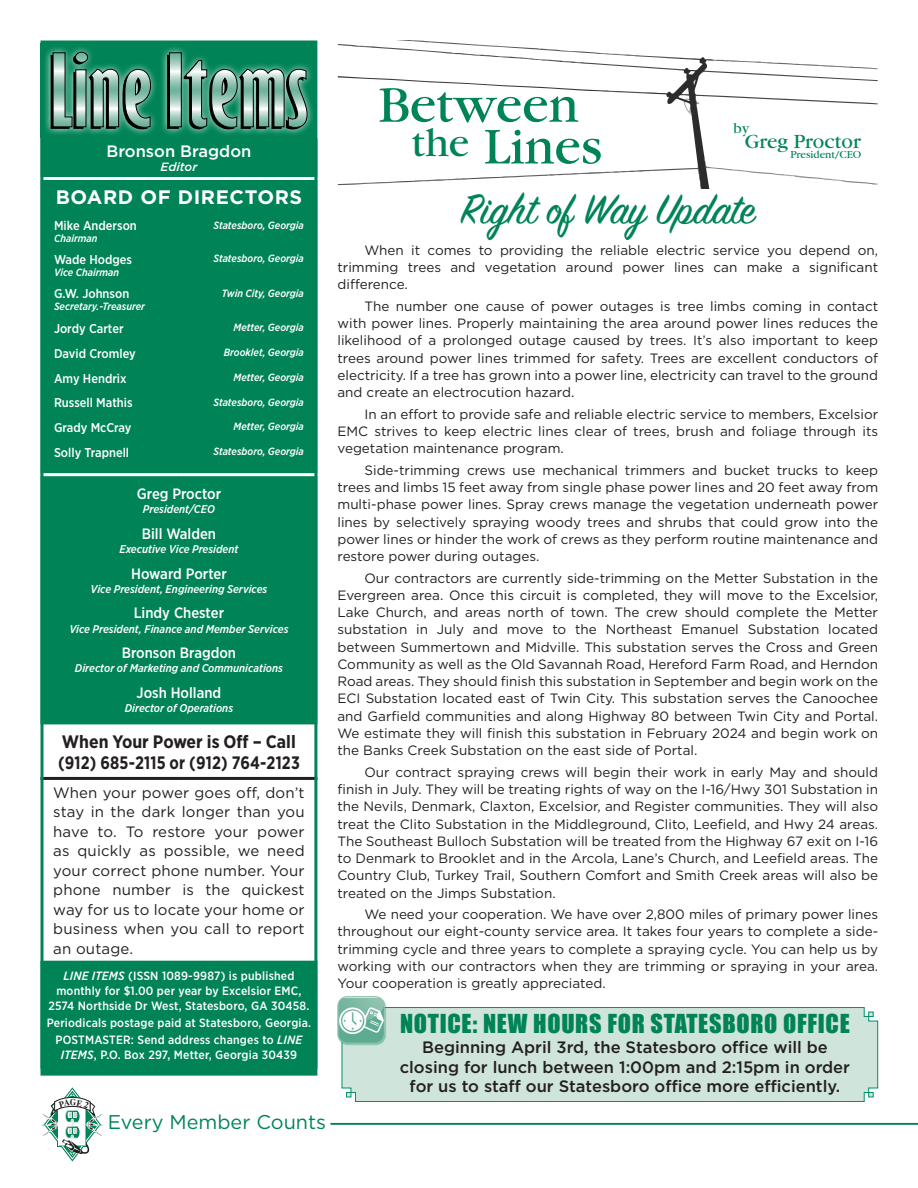
<style>
.page{position:relative;width:918px;height:1188px;background:#fff}
.page>*{position:absolute;margin:0;border:0;box-sizing:border-box;transform-origin:0 0}
.t1{font:53.7px/41.7px "Garamond";color:#008457}
.BTL-Heading{font:46.5px "Sign Painter House Script";color:#008457}
.t2{font:24px "Impact";letter-spacing:.03em;color:#008457}
.t3{font:21.15px "Garamond";color:#008457}
.t4{font:19.8px "Gotham";color:#008457}
.t5{font:700 19.5px "Gotham";letter-spacing:.03em;color:#fff}
.t6{font:700 18px "Gotham Narrow";color:#231f20;scale:.91 1}
.t7{font:700 18px "Gotham Narrow";color:#231f20}
.t8{font:500 16.5px/19.5px "Gotham";color:#231f20;text-align:center}
.t9{font:500 16.5px "Gotham";color:#fff}
.t10{font:15px/19.5px "Gotham";letter-spacing:.01em;color:#231f20;text-align:justify}
.LI-Name{font:500 15px "Gotham Narrow";color:#fff}
.t11{font:15px "Garamond";color:#008457}
.BTL-Text{font:13.5px/17.2px "Gotham";color:#231f20;text-align:justify}
.t12{font:500 12.75px "Gotham Narrow";color:#fff}
.t13{font:500 12px/15px "Gotham Narrow";letter-spacing:.015em;color:#fff;text-align:center}
.t14{font:italic 500 12px "Gotham";color:#fff}
.LI-Position{font:italic 500 11.25px "Gotham Narrow";color:#fff}
.t15{font:11.25px "Garamond";color:#008457}
.LI-Position-2{font:italic 500 10.5px "Gotham Narrow";color:#fff}
.s1{font-style:italic}
.s2{font-size:41.7px}
</style>
<div class="page">
<hr style="left:330px;top:1123px;width:588px;height:2px;background:#008457">
<svg style="left:338px;top:40px;width:540px;height:149px"></svg>
<div style="left:40px;top:44px;width:277px;height:94px;background:#008457"></div>
<div style="left:44px;top:138px;width:269px;height:931px;background:#008457"></div>
<svg style="left:44px;top:724px;width:269px;height:237px"></svg>
<hr style="left:40px;top:177px;width:139px;height:3px;background:#fff">
<hr style="left:179px;top:177px;width:138px;height:3px;background:#fff">
<hr style="left:40px;top:473px;width:139px;height:3px;background:#fff">
<hr style="left:179px;top:473px;width:138px;height:3px;background:#fff">
<hr style="left:40px;top:777px;width:139px;height:3px;background:#231f20">
<hr style="left:179px;top:777px;width:138px;height:3px;background:#231f20">
<div style="left:43px;top:45px;width:272px;height:92px;background:#fff;opacity:.8"></div>
<svg style="left:167px;top:52px;width:140px;height:78px"></svg>
<svg style="left:51px;top:52px;width:100px;height:77px;background:#5b9380"></svg>
<div style="left:40px;top:40px;width:277px;height:1036px;border:3px solid #008457"></div>
<div style="left:341px;top:1007px;width:538px;height:95px;background:#cfe4db"></div>
<div style="left:338px;top:996px;width:49px;height:49px;background:#008457;opacity:.4"></div>
<img style="left:338px;top:998px;width:46px;height:45px">
<div style="left:338px;top:996px;width:47px;height:48px;border:1px solid #93c4b2;border-radius:10px"></div>
<svg style="left:41px;top:1087px;width:62px;height:74px"></svg>
<p class="t9" style="left:106px;top:141px;width:146px">Bronson Bragdon</p>
<p class="t14" style="left:161px;top:159px;width:38px">Editor</p>
<p class="t5" style="left:56px;top:184px;width:248px">BOARD OF DIRECTORS</p>
<p class="t12" style="left:54px;top:218px;width:84px">Mike Anderson</p>
<p class="LI-Position-2" style="left:54px;top:232px;width:45px">Chairman</p>
<p class="LI-Position-2" style="left:213px;top:218px;width:92px">Statesboro, Georgia</p>
<p class="t12" style="left:54px;top:251px;width:80px">Wade Hodges</p>
<p class="LI-Position-2" style="left:54px;top:265px;width:67px">Vice Chairman</p>
<p class="t12" style="left:54px;top:286px;width:77px">G.W. Johnson</p>
<p class="LI-Position-2" style="left:54px;top:300px;width:92px">Secretary.-Treasurer</p>
<p class="LI-Position-2" style="left:213px;top:252px;width:92px">Statesboro, Georgia</p>
<p class="LI-Position-2" style="left:222px;top:286px;width:84px">Twin City, Georgia</p>
<p class="t12" style="left:54px;top:320px;width:71px">Jordy Carter</p>
<p class="LI-Position-2" style="left:234px;top:321px;width:72px">Metter, Georgia</p>
<p class="t12" style="left:54px;top:345px;width:83px">David Cromley</p>
<p class="LI-Position-2" style="left:224px;top:346px;width:82px">Brooklet, Georgia</p>
<p class="t12" style="left:54px;top:370px;width:74px">Amy Hendrix</p>
<p class="LI-Position-2" style="left:234px;top:370px;width:72px">Metter, Georgia</p>
<p class="t12" style="left:54px;top:395px;width:80px">Russell Mathis</p>
<p class="LI-Position-2" style="left:213px;top:395px;width:92px">Statesboro, Georgia</p>
<p class="t12" style="left:54px;top:420px;width:79px">Grady McCray</p>
<p class="LI-Position-2" style="left:234px;top:420px;width:72px">Metter, Georgia</p>
<p class="t12" style="left:54px;top:445px;width:77px">Solly Trapnell</p>
<p class="LI-Position-2" style="left:213px;top:445px;width:92px">Statesboro, Georgia</p>
<p class="LI-Name" style="left:137px;top:484px;width:86px">Greg Proctor</p>
<p class="LI-Position" style="left:143px;top:502px;width:73px">President/CEO</p>
<p class="LI-Name" style="left:142px;top:524px;width:76px">Bill Walden</p>
<p class="LI-Position" style="left:119px;top:542px;width:121px">Executive Vice President</p>
<p class="LI-Name" style="left:131px;top:564px;width:97px">Howard Porter</p>
<p class="LI-Position" style="left:91px;top:582px;width:178px">Vice President, Engineering Services</p>
<p class="LI-Name" style="left:134px;top:604px;width:92px">Lindy Chester</p>
<p class="LI-Position" style="left:69px;top:622px;width:221px">Vice President, Finance and Member Services</p>
<p class="LI-Name" style="left:122px;top:643px;width:116px">Bronson Bragdon</p>
<p class="LI-Position" style="left:75px;top:661px;width:210px">Director of Marketing and Communications</p>
<p class="LI-Name" style="left:137px;top:683px;width:86px">Josh Holland</p>
<p class="LI-Position" style="left:125px;top:701px;width:110px">Director of Operations</p>
<p class="t7" style="left:62px;top:730px;width:235px">When Your Power is Off – Call</p>
<p class="t6" style="left:58px;top:751px;width:267px">(912) 685-2115 or (912) 764-2123</p>
<p class="t10" style="left:53px;top:782px;width:253px">When your power goes off, don’t stay in the dark longer than you have to. To restore your power as quickly as possible, we need your correct phone number. Your phone number is the quickest way for us to locate your home or business when you call to report an outage.</p>
<p class="t13" style="left:48px;top:968px;width:263px"><span class="s1">LINE ITEMS</span> (ISSN 1089-9987) is published monthly for $1.00 per year by Excelsior EMC,<br>2574 Northside Dr West, Statesboro, GA 30458.</p>
<p class="t13" style="left:47px;top:1015px;width:266px">Periodicals postage paid at Statesboro, Georgia.</p>
<p class="t13" style="left:55px;top:1032px;width:248px">POSTMASTER: Send address changes to <span class="s1">LINE<br>ITEMS</span>, P.O. Box 297, Metter, Georgia 30439</p>
<p class="t4" style="left:108px;top:1110px;width:220px">Every Member Counts</p>
<p class="t1" style="left:412px;top:85px;width:192px;text-indent:-33px">Between <span class="s2">the</span> Lines</p>
<p class="t11" style="left:734px;top:120px;width:17px">by</p>
<p class="t3" style="left:745px;top:130px;width:118px">Greg Proctor</p>
<p class="t15" style="left:790px;top:149px;width:72px">President/CEO</p>
<p class="BTL-Heading" style="left:460px;top:181px;width:296px">Right of Way Update</p>
<p class="BTL-Text" style="left:338px;top:241px;width:542px;text-indent:27px">When it comes to providing the reliable electric service you depend on, trimming trees and vegetation around power lines can make a significant difference.</p>
<p class="BTL-Text" style="left:338px;top:297px;width:542px;text-indent:27px">The number one cause of power outages is tree limbs coming in contact with power lines. Properly maintaining the area around power lines reduces the likelihood of a prolonged outage caused by trees. It’s also important to keep trees around power lines trimmed for safety. Trees are excellent conductors of electricity. If a tree has grown into a power line, electricity can travel to the ground and create an electrocution hazard.</p>
<p class="BTL-Text" style="left:338px;top:405px;width:542px;text-indent:27px">In an effort to provide safe and reliable electric service to members, Excelsior EMC strives to keep electric lines clear of trees, brush and foliage through its vegetation maintenance program.</p>
<p class="BTL-Text" style="left:338px;top:461px;width:542px;text-indent:27px">Side-trimming crews use mechanical trimmers and bucket trucks to keep trees and limbs 15 feet away from single phase power lines and 20 feet away from multi-phase power lines. Spray crews manage the vegetation underneath power lines by selectively spraying woody trees and shrubs that could grow into the power lines or hinder the work of crews as they perform routine maintenance and restore power during outages.</p>
<p class="BTL-Text" style="left:338px;top:569px;width:542px;text-indent:27px">Our contractors are currently side-trimming on the Metter Substation in the Evergreen area. Once this circuit is completed, they will move to the Excelsior, Lake Church, and areas north of town. The crew should complete the Metter substation in July and move to the Northeast Emanuel Substation located between Summertown and Midville. This substation serves the Cross and Green Community as well as the Old Savannah Road, Hereford Farm Road, and Herndon Road areas. They should finish this substation in September and begin work on the ECI Substation located east of Twin City. This substation serves the Canoochee and Garfield communities and along Highway 80 between Twin City and Portal.<br>We estimate they will finish this substation in February 2024 and begin work on the Banks Creek Substation on the east side of Portal.</p>
<p class="BTL-Text" style="left:338px;top:763px;width:542px;text-indent:27px">Our contract spraying crews will begin their work in early May and should finish in July. They will be treating rights of way on the I-16/Hwy 301 Substation in the Nevils, Denmark, Claxton, Excelsior, and Register communities. They will also treat the Clito Substation in the Middleground, Clito, Leefield, and Hwy 24 areas.<br>The Southeast Bulloch Substation will be treated from the Highway 67 exit on I-16 to Denmark to Brooklet and in the Arcola, Lane’s Church, and Leefield areas. The Country Club, Turkey Trail, Southern Comfort and Smith Creek areas will also be treated on the Jimps Substation.</p>
<p class="BTL-Text" style="left:338px;top:905px;width:542px;text-indent:27px">We need your cooperation. We have over 2,800 miles of primary power lines throughout our eight-county service area. It takes four years to complete a side&shy;trimming cycle and three years to complete a spraying cycle. You can help us by working with our contractors when they are trimming or spraying in your area.<br>Your cooperation is greatly appreciated.</p>
<p class="t2" style="left:400px;top:1005px;width:451px">NOTICE: NEW HOURS FOR STATESBORO OFFICE</p>
<p class="t8" style="left:400px;top:1037px;width:452px">Beginning April 3rd, the Statesboro office will be closing for lunch between 1:00pm and 2:15pm in order for us to staff our Statesboro office more efficiently.</p>
</div>
